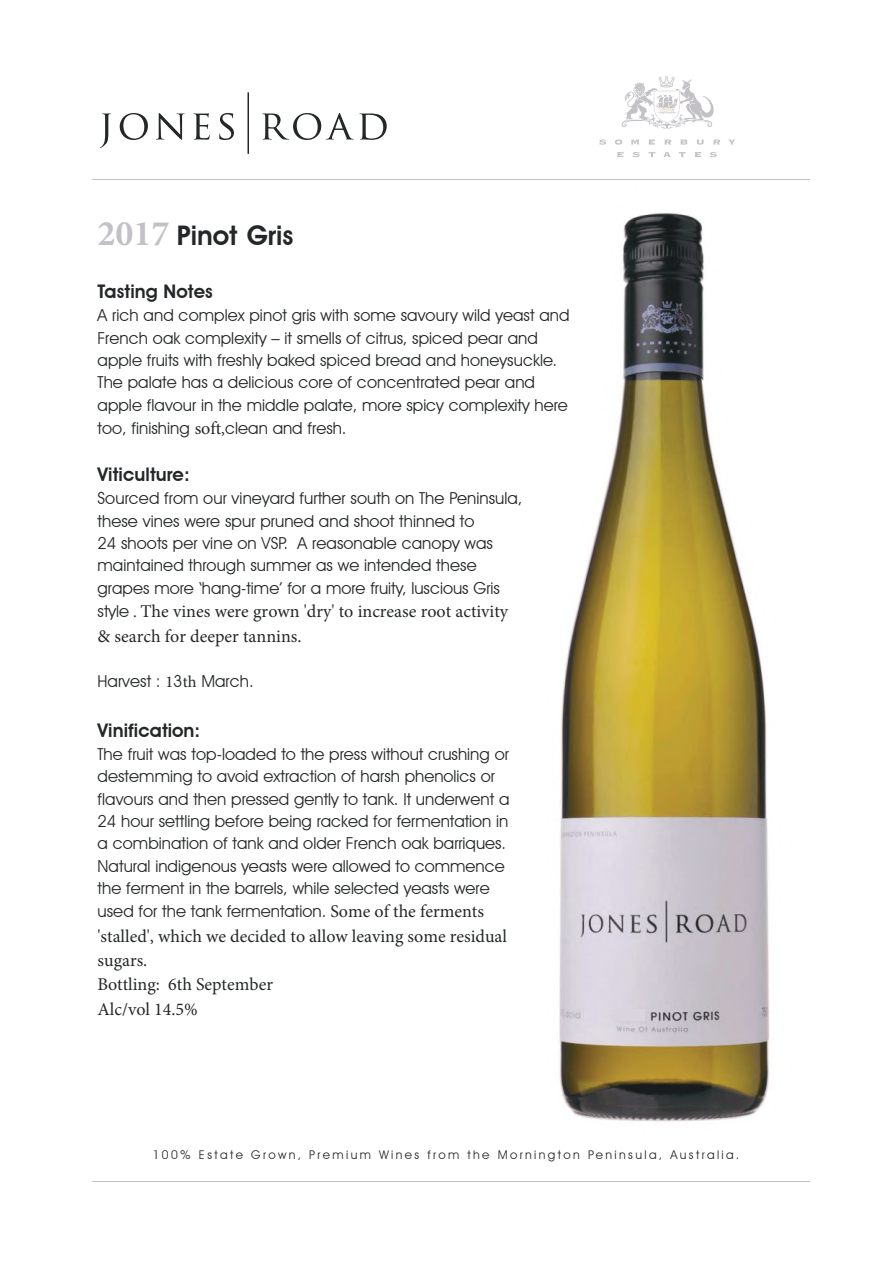
<style>
.page{position:relative;width:893px;height:1263px;background:#fff}
.page>*{position:absolute;margin:0;border:0;box-sizing:border-box;transform-origin:0 0}
.t1{font:600 27px "Avant Garde IT Cby BT";color:#242728}
.t2{font:600 18.75px "Avant Garde IT Cby BT";letter-spacing:.005em;color:#242728}
.t3{font:18px/24.3px "Minion Pro";color:#242728}
.t4{font:16.5px/22.5px "Avant Garde IT Cby BT";letter-spacing:.005em;color:#242728}
.t5{font:12px "Avant Garde IT Cby BT";letter-spacing:.2em;color:#242728}
.s1{font-family:"Minion Pro";font-weight:700;font-size:36px;color:#c3c1c6}
.s2{font-family:"Minion Pro";font-size:18px}
.s3{font-family:"Minion Pro"}
.s4{font-family:"Avant Garde IT Cby BT";font-size:16.5px}
.s5{font-size:16.5px}
</style>
<div class="page">
<img style="left:559px;top:213px;width:211px;height:909px">
<hr style="left:93px;top:1181px;width:717px;height:1px;background:#c3c1c6">
<hr style="left:93px;top:180px;width:717px;height:1px;background:#c3c1c6">
<svg style="left:100px;top:113px;width:11px;height:35px"></svg>
<svg style="left:120px;top:113px;width:28px;height:27px"></svg>
<svg style="left:156px;top:113px;width:29px;height:27px"></svg>
<svg style="left:193px;top:113px;width:17px;height:27px"></svg>
<svg style="left:219px;top:113px;width:15px;height:27px"></svg>
<svg style="left:262px;top:113px;width:125px;height:27px"></svg>
<hr style="left:247px;top:92px;width:2px;height:62px;background:#242728">
<svg style="left:599px;top:139px;width:7px;height:6px"></svg>
<svg style="left:615px;top:139px;width:7px;height:6px"></svg>
<svg style="left:631px;top:140px;width:8px;height:5px"></svg>
<svg style="left:649px;top:139px;width:6px;height:6px"></svg>
<svg style="left:664px;top:140px;width:7px;height:5px"></svg>
<svg style="left:680px;top:140px;width:7px;height:5px"></svg>
<svg style="left:697px;top:140px;width:7px;height:5px"></svg>
<svg style="left:713px;top:140px;width:7px;height:5px"></svg>
<svg style="left:729px;top:140px;width:6px;height:5px"></svg>
<svg style="left:617px;top:152px;width:6px;height:5px"></svg>
<svg style="left:632px;top:152px;width:7px;height:5px"></svg>
<svg style="left:710px;top:152px;width:7px;height:5px"></svg>
<svg style="left:649px;top:152px;width:6px;height:5px"></svg>
<svg style="left:663px;top:152px;width:8px;height:5px"></svg>
<svg style="left:679px;top:152px;width:6px;height:5px"></svg>
<svg style="left:695px;top:152px;width:6px;height:5px"></svg>
<svg style="left:622px;top:76px;width:92px;height:53px"></svg>
<div style="left:616px;top:1010px;width:29px;height:11px;background:#d9d4dd"></div>
<h1 class="t1" style="left:98px;top:219px;width:197px"><span class="s1">2017</span> Pinot Gris</h1>
<p class="t2" style="left:98px;top:280px;width:117px">Tasting Notes</p>
<p class="t4" style="left:98px;top:304px;width:473px">A rich and complex pinot gris with some savoury wild yeast and French oak complexity – it smells of citrus, spiced pear and apple fruits with freshly baked spiced bread and honeysuckle.<br>The palate has a delicious core of concentrated pear and apple flavour in the middle palate, more spicy complexity here too, finishing <span class="s2">soft</span><span class="s3">,</span>clean and fresh.</p>
<p class="t2" style="left:98px;top:463px;width:94px">Viticulture:</p>
<p class="t4" style="left:97px;top:487px;width:426px">Sourced from our vineyard further south on The Peninsula, these vines were spur pruned and shoot thinned to<br>24 shoots per vine on VSP. A reasonable canopy was maintained through summer as we intended these grapes more ‘hang-time’ for a more fruity, luscious Gris</p>
<p class="t3" style="left:97px;top:599px;width:412px"><span class="s4">style</span> <span class="s5">.</span> The vines were grown 'dry' to increase root activity &amp; search for deeper tannins.</p>
<p class="t4" style="left:98px;top:670px;width:158px">Harvest : <span class="s3">1</span>3<span class="s3">th</span> March.</p>
<p class="t2" style="left:98px;top:719px;width:104px">Vinification:</p>
<p class="t4" style="left:98px;top:743px;width:413px">The fruit was top-loaded to the press without crushing or destemming to avoid extraction of harsh phenolics or flavours and then pressed gently to tank. It underwent a 24 hour settling before being racked for fermentation in a combination of tank and older French oak barriques.<br>Natural indigenous yeasts were allowed to commence the ferment in the barrels, while selected yeasts were used for the tank fermentation. <span class="s2">Some of the ferments</span></p>
<p class="t3" style="left:98px;top:924px;width:411px">'stalled', which we decided to allow leaving some residual sugars.<br>Bottling: 6th September<br>Alc/vol 14.5%</p>
<p class="t5" style="left:153px;top:1148px;width:588px">100% Estate Grown, Premium Wines from the Mornington Peninsula, Australia.</p>
</div>
